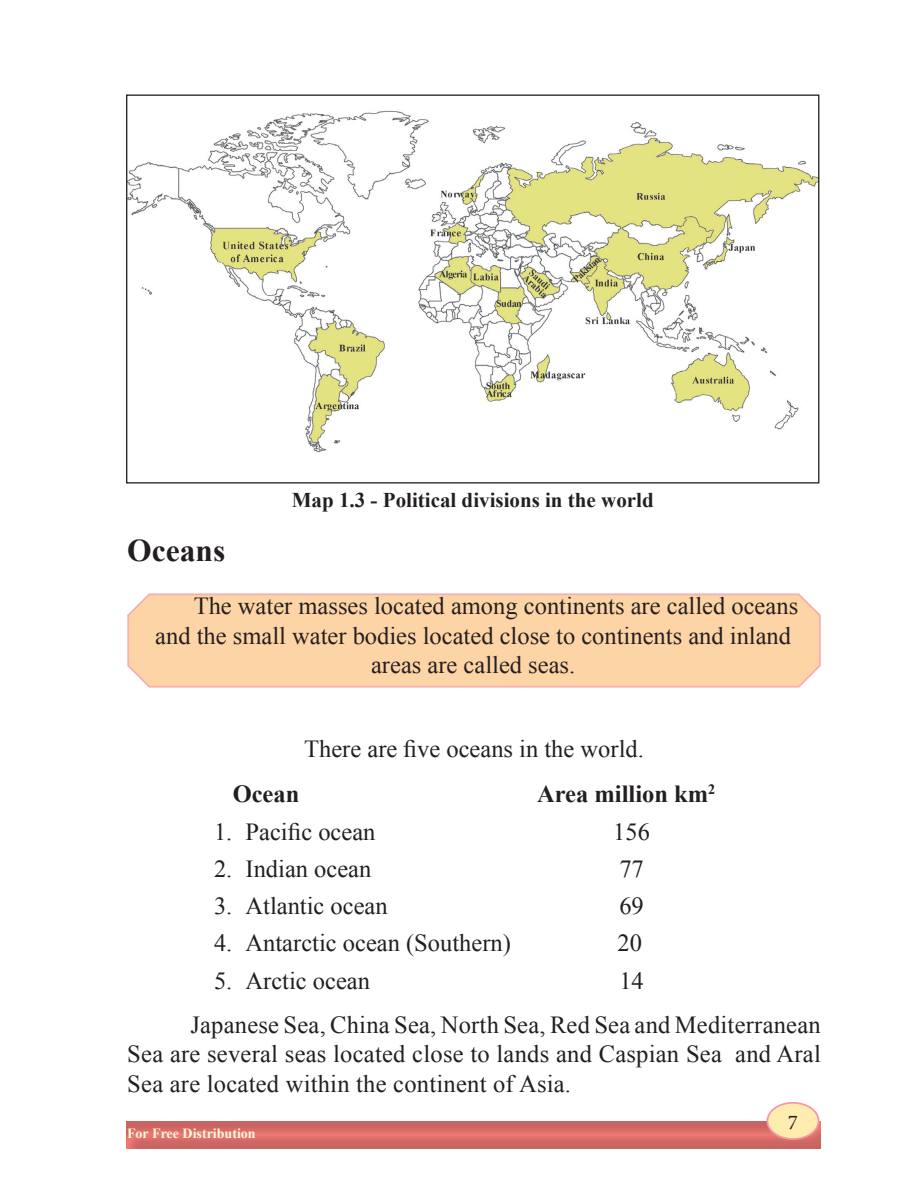
<style>
.page{position:relative;width:914px;height:1197px;background:#fff}
.page>*{position:absolute;margin:0;border:0;box-sizing:border-box;transform-origin:0 0}
.paragraph{font:700 31.5px "Times New Roman";color:#231f20}
.paragraph-2{font:24.5px/29.4px "Times New Roman";color:#231f20;text-align:justify}
.paragraph-3{font:700 24.5px "Times New Roman";color:#231f20}
.Image_name{font:700 21px "Times New Roman";color:#231f20}
.t1{font:21px "Minion Pro";color:#231f20}
.t2{font:700 14px "Times New Roman";color:#fffcdc}
</style>
<div class="page">
<div style="left:125px;top:1117px;width:698px;height:32px;background:#a8a9ad;opacity:.5"></div>
<div style="left:767px;top:1103px;width:51px;height:36px;background:#ffecaf;border-radius:50%"></div>
<div style="left:766px;top:1102px;width:53px;height:38px;border:2px solid #f598a3;border-radius:50%"></div>
<img style="left:128px;top:110px;width:689px;height:343px">
<svg style="left:127px;top:593px;width:694px;height:95px;background:#fcd3a7"></svg>
<p class="paragraph" style="left:127px;top:529px;width:99px">Oceans</p>
<p class="Image_name" style="left:292px;top:485px;width:363px">Map 1.3 - Political divisions in the world</p>
<p class="paragraph-2" style="left:194px;top:591px;width:606px">The water masses located among continents are called oceans</p>
<p class="paragraph-2" style="left:155px;top:620px;width:637px">and the small water bodies located close to continents and inland</p>
<p class="paragraph-2" style="left:371px;top:650px;width:206px">areas are called seas.</p>
<p class="paragraph-2" style="left:304px;top:734px;width:341px">There are five oceans in the world.</p>
<p class="paragraph-3" style="left:233px;top:777px;width:68px">Ocean</p>
<p class="paragraph-3" style="left:537px;top:777px;width:180px">Area million km<sup>2</sup></p>
<p class="paragraph-2" style="left:214px;top:816px;width:163px">1. Pacific ocean</p>
<p class="paragraph-2" style="left:613px;top:816px;width:38px">156</p>
<p class="paragraph-2" style="left:214px;top:854px;width:159px">2. Indian ocean</p>
<p class="paragraph-2" style="left:619px;top:854px;width:26px">77</p>
<p class="paragraph-2" style="left:214px;top:891px;width:175px">3. Atlantic ocean</p>
<p class="paragraph-2" style="left:619px;top:891px;width:26px">69</p>
<p class="paragraph-2" style="left:214px;top:928px;width:298px">4. Antarctic ocean (Southern)</p>
<p class="paragraph-2" style="left:617px;top:928px;width:26px">20</p>
<p class="paragraph-2" style="left:214px;top:965px;width:157px">5. Arctic ocean</p>
<p class="paragraph-2" style="left:619px;top:965px;width:26px">14</p>
<p class="paragraph-2" style="left:127px;top:1010px;width:695px;text-indent:63px">Japanese Sea, China Sea, North Sea, Red Sea and Mediterranean Sea are several seas located close to lands and Caspian Sea and Aral Sea are located within the continent of Asia.</p>
<p class="t2" style="left:127px;top:1123px;width:130px">For Free Distribution</p>
<p class="t1" style="left:788px;top:1109px;width:12px">7</p>
</div>
